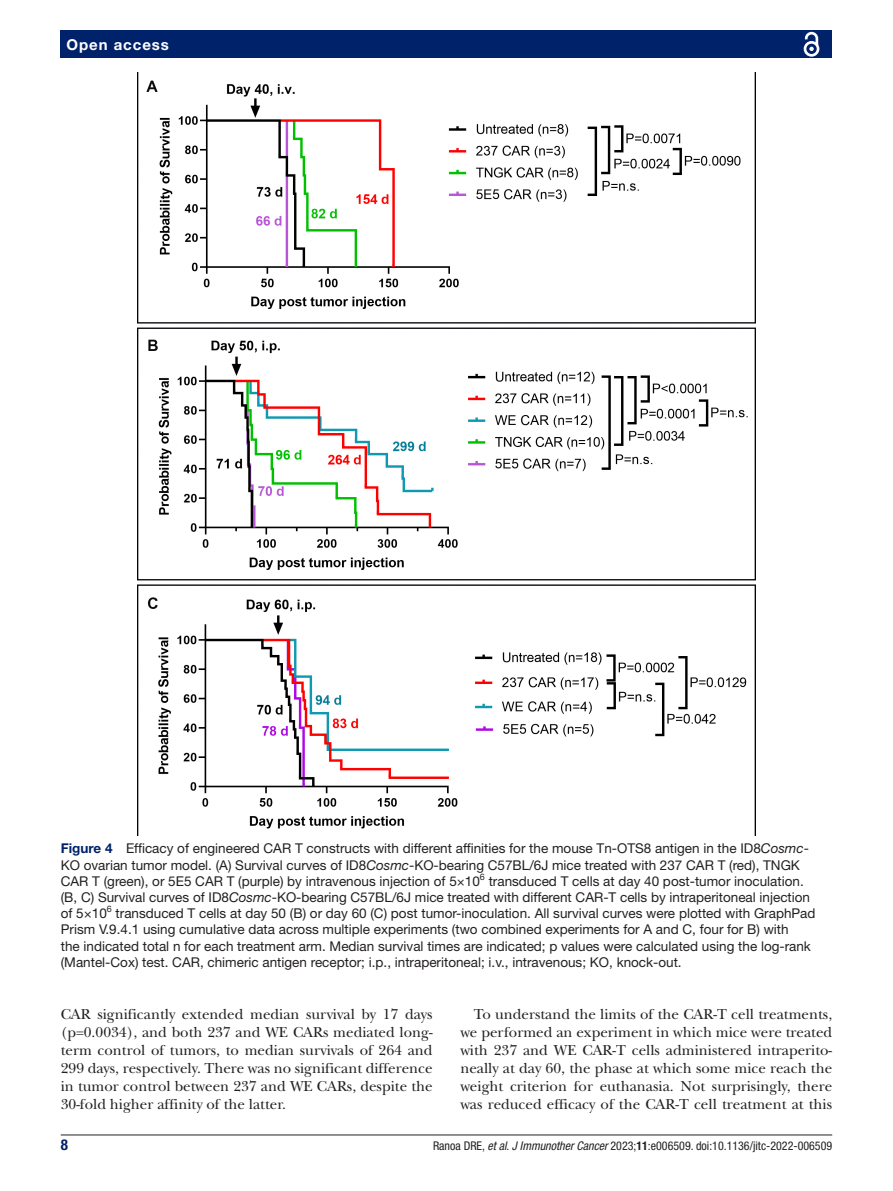
<style>
.page{position:relative;width:893px;height:1191px;background:#fff}
.page>*{position:absolute;margin:0;border:0;box-sizing:border-box;transform-origin:0 0}
.t1{font:15px/18px "New Baskerville";color:#231f20;text-align:justify}
.t2{font:700 15px "Helvetica Neue LT Std";letter-spacing:.065em;color:#fff}
.t3{font:700 condensed 15px "Helvetica Neue LT Std";color:#00226b}
.t4{font:13.5px/16.2px "Helvetica Neue LT Std";color:#231f20}
.t5{font:condensed 12px "Helvetica Neue LT Std";color:#231f20}
.t6{font:9px "Helvetica Neue LT Std";color:#231f20}
.s1{font-weight:700;color:#00226b}
.s2{font-style:italic}
.s3{font-weight:700}
</style>
<div class="page">
<hr style="left:61px;top:1134px;width:771px;height:1px;background:#231f20">
<div style="left:61px;top:31px;width:771px;height:27px;background:#00226b"></div>
<svg style="left:803px;top:31px;width:17px;height:26px"></svg>
<img style="left:138px;top:73px;width:617px;height:762px">
<p class="t2" style="left:66px;top:35px;width:104px">Open access</p>
<p class="t4" style="left:61px;top:840px;width:750px"><span class="s1">Figure 4</span> Efficacy of engineered CAR T constructs with different affinities for the mouse Tn-OTS8 antigen in the ID8<span class="s2">Cosmc</span>-<br>KO ovarian tumor model. (A) Survival curves of ID8<span class="s2">Cosmc</span>-KO-bearing C57BL/6J mice treated with 237 CAR T (red), TNGK<br>CAR T (green), or 5E5 CAR T (purple) by intravenous injection of 5×10</p>
<p class="t6" style="left:480px;top:871px;width:6px">6</p>
<p class="t4" style="left:61px;top:872px;width:751px;text-indent:428px">transduced T cells at day 40 post-tumor inoculation. (B, C) Survival curves of ID8<span class="s2">Cosmc</span>-KO-bearing C57BL/6J mice treated with different CAR-T cells by intraperitoneal injection of 5×10</p>
<p class="t6" style="left:107px;top:903px;width:6px">6</p>
<p class="t4" style="left:61px;top:905px;width:756px;text-indent:55px">transduced T cells at day 50 (B) or day 60 (C) post tumor-inoculation. All survival curves were plotted with GraphPad Prism V.9.4.1 using cumulative data across multiple experiments (two combined experiments for A and C, four for B) with<br>the indicated total n for each treatment arm. Median survival times are indicated; p values were calculated using the log-rank (Mantel-Cox) test. CAR, chimeric antigen receptor; i.p., intraperitoneal; i.v., intravenous; KO, knock-out.</p>
<p class="t1" style="left:61px;top:1005px;width:373px">CAR significantly extended median survival by 17 days (p=0.0034), and both 237 and WE CARs mediated long&shy;term control of tumors, to median survivals of 264 and 299 days, respectively. There was no significant difference in tumor control between 237 and WE CARs, despite the 30-fold higher affinity of the latter.</p>
<p class="t1" style="left:460px;top:1005px;width:373px;text-indent:14px">To understand the limits of the CAR-T cell treatments, we performed an experiment in which mice were treated with 237 and WE CAR-T cells administered intraperito&shy;neally at day 60, the phase at which some mice reach the weight criterion for euthanasia. Not surprisingly, there was reduced efficacy of the CAR-T cell treatment at this</p>
<p class="t3" style="left:61px;top:1135px;width:9px">8</p>
<p class="t5" style="left:433px;top:1138px;width:401px">Ranoa DRE, <span class="s2">et al</span>. <span class="s2">J Immunother Cancer</span> 2023;<span class="s3">11</span>:e006509. doi:10.1136/jitc-2022-006509</p>
</div>
